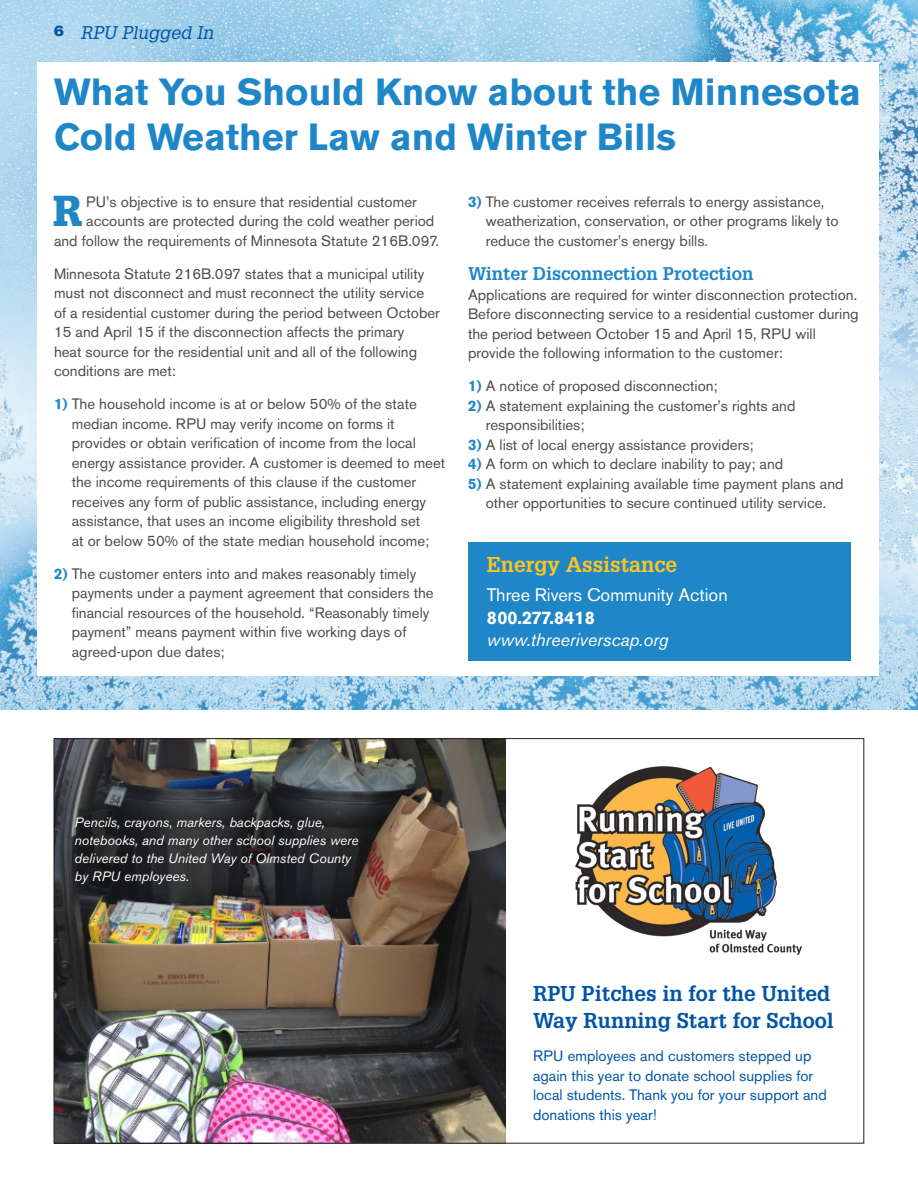
<style>
.page{position:relative;width:918px;height:1188px;background:#fff}
.page>*{position:absolute;margin:0;border:0;box-sizing:border-box;transform-origin:0 0}
.BODY_Drop_cap{font:900 42.3px "Glypha";color:#1f86c8}
.HEADLINE{font:700 37.5px/45px "Akzidenz Grotesk BE";color:#1f86c8}
.SB_HEADLINE{font:700 21px/27px "Glypha";color:#0155a5}
.SUBHEAD{font:700 21px "Glypha";color:#fec422}
.SUBHEAD-2{font:700 18px "Glypha";color:#1f86c8}
.BODY{font:18px "Akzidenz Grotesk BE";color:#fff}
.BODY-2{font:italic 18px "Akzidenz Grotesk BE";color:#fff}
.SUBHEAD-3{font:italic 18px "Glypha";color:#0155a5}
.BODY-3{font:700 18px "Akzidenz Grotesk BE";color:#fff}
.BODY-4{font:15px/19.5px "Akzidenz Grotesk BE";color:#4b4c4d}
.BODY_Drop_cap-2{font:15px "Akzidenz Grotesk BE";color:#4b4c4d}
.SB_BODY{font:15px/19.5px "Akzidenz Grotesk BE";color:#0155a5}
.BODY-5{font:15px "Akzidenz Grotesk BE Super";color:#0155a5}
.t1{font:italic 13.5px/18px "Akzidenz Grotesk BE";color:#fff}
.s1{font-weight:700;color:#1f86c8}
</style>
<div class="page">
<img style="left:0;top:0;width:918px;height:710px">
<div style="left:38px;top:62px;width:841px;height:614px;background:#fff"></div>
<img style="left:575px;top:766px;width:227px;height:189px">
<img style="left:56px;top:740px;width:449px;height:401px">
<div style="left:469px;top:543px;width:382px;height:118px;background:#1f86c8"></div>
<p class="BODY-5" style="left:54px;top:22px;width:11px">6</p>
<p class="SUBHEAD-3" style="left:80px;top:22px;width:135px">RPU Plugged In</p>
<p class="HEADLINE" style="left:54px;top:70px;width:809px">What You Should Know about the Minnesota<br>Cold Weather Law and Winter Bills</p>
<p class="BODY_Drop_cap" style="left:53px;top:185px;width:32px">R</p>
<p class="BODY_Drop_cap-2" style="left:86px;top:193px;width:332px">PU’s objective is to ensure that residential customer</p>
<p class="BODY_Drop_cap-2" style="left:86px;top:212px;width:350px">accounts are protected during the cold weather period</p>
<p class="BODY_Drop_cap-2" style="left:54px;top:232px;width:387px">and follow the requirements of Minnesota Statute 216B.097.</p>
<p class="BODY-4" style="left:54px;top:264px;width:387px">Minnesota Statute 216B.097 states that a municipal utility must not disconnect and must reconnect the utility service of a residential customer during the period between October 15 and April 15 if the disconnection affects the primary<br>heat source for the residential unit and all of the following conditions are met:</p>
<p class="BODY-4" style="left:72px;top:394px;width:375px;text-indent:-18px"><span class="s1">1)</span> The household income is at or below 50% of the state median income. RPU may verify income on forms it provides or obtain verification of income from the local energy assistance provider. A customer is deemed to meet the income requirements of this clause if the customer receives any form of public assistance, including energy assistance, that uses an income eligibility threshold set<br>at or below 50% of the state median household income;</p>
<p class="BODY-4" style="left:72px;top:564px;width:363px;text-indent:-18px"><span class="s1">2)</span> The customer enters into and makes reasonably timely payments under a payment agreement that considers the financial resources of the household. “Reasonably timely payment” means payment within five working days of agreed-upon due dates;</p>
<p class="BODY-4" style="left:486px;top:192px;width:354px;text-indent:-18px"><span class="s1">3)</span> The customer receives referrals to energy assistance, weatherization, conservation, or other programs likely to reduce the customer’s energy bills.</p>
<p class="SUBHEAD-2" style="left:468px;top:263px;width:287px">Winter Disconnection Protection</p>
<p class="BODY-4" style="left:468px;top:285px;width:392px">Applications are required for winter disconnection protection.<br>Before disconnecting service to a residential customer during the period between October 15 and April 15, RPU will provide the following information to the customer:</p>
<p class="BODY-4" style="left:468px;top:376px;width:251px"><span class="s1">1)</span> A notice of proposed disconnection;</p>
<p class="BODY-4" style="left:486px;top:396px;width:311px;text-indent:-18px"><span class="s1">2)</span> A statement explaining the customer’s rights and responsibilities;</p>
<p class="BODY-4" style="left:468px;top:435px;width:287px"><span class="s1">3)</span> A list of local energy assistance providers;</p>
<p class="BODY-4" style="left:468px;top:454px;width:317px"><span class="s1">4)</span> A form on which to declare inability to pay; and</p>
<p class="BODY-4" style="left:468px;top:474px;width:377px;text-align:center"><span class="s1">5)</span> A statement explaining available time payment plans and other opportunities to secure continued utility service.</p>
<p class="SUBHEAD" style="left:487px;top:552px;width:192px">Energy Assistance</p>
<p class="BODY" style="left:487px;top:584px;width:242px">Three Rivers Community Action</p>
<p class="BODY-3" style="left:487px;top:607px;width:109px">800.277.8418</p>
<p class="BODY-2" style="left:487px;top:629px;width:183px">www.threeriverscap.org</p>
<p class="t1" style="left:75px;top:813px;width:285px">Pencils, crayons, markers, backpacks, glue, notebooks, and many other school supplies were delivered to the United Way of Olmsted County by RPU employees.</p>
<p class="SB_HEADLINE" style="left:533px;top:980px;width:302px">RPU Pitches in for the United<br>Way Running Start for School</p>
<p class="SB_BODY" style="left:533px;top:1046px;width:295px">RPU employees and customers stepped up again this year to donate school supplies for local students. Thank you for your support and donations this year!</p>
</div>
